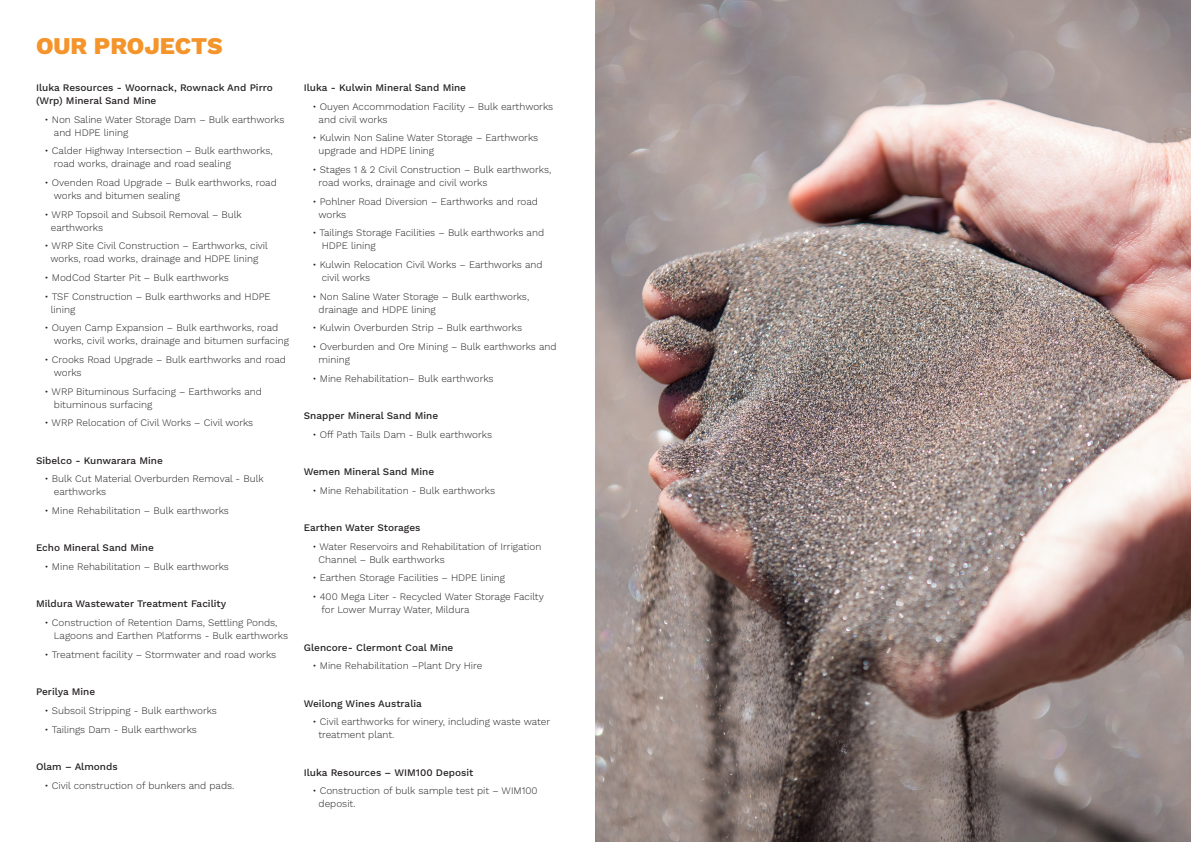
<style>
.page{position:relative;width:1191px;height:842px;background:#fff}
.page>*{position:absolute;margin:0;border:0;box-sizing:border-box;transform-origin:0 0}
.t1{font:800 24px "Work Sans";color:#f4942a}
.t2{font:300 10px/13px "Work Sans";color:#231f20}
.t3{font:500 10px/13px "Work Sans";color:#231f20}
</style>
<div class="page">
<img style="left:595px;top:0;width:596px;height:842px">
<p class="t1" style="left:36px;top:32px;width:188px">OUR PROJECTS</p>
<p class="t3" style="left:36px;top:82px;width:238px">Iluka Resources - Woornack, Rownack And Pirro (Wrp) Mineral Sand Mine</p>
<p class="t2" style="left:54px;top:113px;width:232px;text-indent:-9px">• Non Saline Water Storage Dam – Bulk earthworks and HDPE lining</p>
<p class="t2" style="left:54px;top:145px;width:220px;text-indent:-9px">• Calder Highway Intersection – Bulk earthworks, road works, drainage and road sealing</p>
<p class="t2" style="left:54px;top:177px;width:225px;text-indent:-9px">• Ovenden Road Upgrade – Bulk earthworks, road works and bitumen sealing</p>
<p class="t2" style="left:51px;top:208px;width:193px;text-indent:-6px">• WRP Topsoil and Subsoil Removal – Bulk earthworks</p>
<p class="t2" style="left:45px;top:240px;width:225px;text-align:center">• WRP Site Civil Construction – Earthworks, civil works, road works, drainage and HDPE lining</p>
<p class="t2" style="left:45px;top:272px;width:186px">• ModCod Starter Pit – Bulk earthworks</p>
<p class="t2" style="left:51px;top:290px;width:221px;text-indent:-6px">• TSF Construction – Bulk earthworks and HDPE lining</p>
<p class="t2" style="left:54px;top:322px;width:237px;text-indent:-9px">• Ouyen Camp Expansion – Bulk earthworks, road works, civil works, drainage and bitumen surfacing</p>
<p class="t2" style="left:54px;top:354px;width:234px;text-indent:-9px">• Crooks Road Upgrade – Bulk earthworks and road works</p>
<p class="t2" style="left:54px;top:385px;width:209px;text-indent:-9px">• WRP Bituminous Surfacing – Earthworks and bituminous surfacing</p>
<p class="t2" style="left:45px;top:417px;width:210px">• WRP Relocation of Civil Works – Civil works</p>
<p class="t3" style="left:36px;top:454px;width:128px">Sibelco - Kunwarara Mine</p>
<p class="t2" style="left:54px;top:473px;width:211px;text-indent:-9px">• Bulk Cut Material Overburden Removal - Bulk earthworks</p>
<p class="t2" style="left:45px;top:505px;width:186px">• Mine Rehabilitation – Bulk earthworks</p>
<p class="t3" style="left:36px;top:542px;width:119px">Echo Mineral Sand Mine</p>
<p class="t2" style="left:45px;top:561px;width:186px">• Mine Rehabilitation – Bulk earthworks</p>
<p class="t3" style="left:36px;top:598px;width:192px">Mildura Wastewater Treatment Facility</p>
<p class="t2" style="left:54px;top:617px;width:236px;text-indent:-9px">• Construction of Retention Dams, Settling Ponds,<br>Lagoons and Earthen Platforms - Bulk earthworks</p>
<p class="t2" style="left:45px;top:648px;width:233px">• Treatment facility – Stormwater and road works</p>
<p class="t3" style="left:36px;top:686px;width:61px">Perilya Mine</p>
<p class="t2" style="left:45px;top:704px;width:174px">• Subsoil Stripping - Bulk earthworks</p>
<p class="t2" style="left:45px;top:723px;width:154px">• Tailings Dam - Bulk earthworks</p>
<p class="t3" style="left:36px;top:760px;width:83px">Olam – Almonds</p>
<p class="t2" style="left:45px;top:779px;width:191px">• Civil construction of bunkers and pads.</p>
<p class="t3" style="left:304px;top:82px;width:164px">Iluka - Kulwin Mineral Sand Mine</p>
<p class="t2" style="left:318px;top:100px;width:236px;text-indent:-6px">• Ouyen Accommodation Facility – Bulk earthworks and civil works</p>
<p class="t2" style="left:318px;top:132px;width:221px;text-indent:-6px">• Kulwin Non Saline Water Storage – Earthworks upgrade and HDPE lining</p>
<p class="t2" style="left:318px;top:164px;width:234px;text-indent:-6px">• Stages 1 &amp; 2 Civil Construction – Bulk earthworks, road works, drainage and civil works</p>
<p class="t2" style="left:318px;top:195px;width:221px;text-indent:-6px">• Pohlner Road Diversion – Earthworks and road works</p>
<p class="t2" style="left:322px;top:227px;width:224px;text-indent:-9px">• Tailings Storage Facilities – Bulk earthworks and<br>HDPE lining</p>
<p class="t2" style="left:322px;top:259px;width:222px;text-indent:-9px">• Kulwin Relocation Civil Works – Earthworks and civil works</p>
<p class="t2" style="left:318px;top:290px;width:212px;text-indent:-6px">• Non Saline Water Storage – Bulk earthworks, drainage and HDPE lining</p>
<p class="t2" style="left:312px;top:322px;width:211px">• Kulwin Overburden Strip – Bulk earthworks</p>
<p class="t2" style="left:318px;top:341px;width:239px;text-indent:-6px">• Overburden and Ore Mining – Bulk earthworks and mining</p>
<p class="t2" style="left:312px;top:372px;width:183px">• Mine Rehabilitation– Bulk earthworks</p>
<p class="t3" style="left:304px;top:410px;width:136px">Snapper Mineral Sand Mine</p>
<p class="t2" style="left:312px;top:428px;width:181px">• Off Path Tails Dam - Bulk earthworks</p>
<p class="t3" style="left:304px;top:466px;width:132px">Wemen Mineral Sand Mine</p>
<p class="t2" style="left:312px;top:484px;width:184px">• Mine Rehabilitation - Bulk earthworks</p>
<p class="t3" style="left:304px;top:522px;width:118px">Earthen Water Storages</p>
<p class="t2" style="left:318px;top:540px;width:224px;text-indent:-6px">• Water Reservoirs and Rehabilitation of Irrigation<br>Channel – Bulk earthworks</p>
<p class="t2" style="left:312px;top:572px;width:194px">• Earthen Storage Facilities – HDPE lining</p>
<p class="t2" style="left:321px;top:591px;width:224px;text-indent:-9px">• 400 Mega Liter - Recycled Water Storage Facilty for Lower Murray Water, Mildura</p>
<p class="t3" style="left:304px;top:641px;width:151px">Glencore- Clermont Coal Mine</p>
<p class="t2" style="left:312px;top:660px;width:171px">• Mine Rehabilitation –Plant Dry Hire</p>
<p class="t3" style="left:304px;top:697px;width:120px">Weilong Wines Australia</p>
<p class="t2" style="left:318px;top:716px;width:233px;text-indent:-6px">• Civil earthworks for winery, including waste water treatment plant.</p>
<p class="t3" style="left:304px;top:766px;width:171px">Iluka Resources – WIM100 Deposit</p>
<p class="t2" style="left:318px;top:785px;width:220px;text-indent:-6px">• Construction of bulk sample test pit – WIM100 deposit.</p>
</div>
